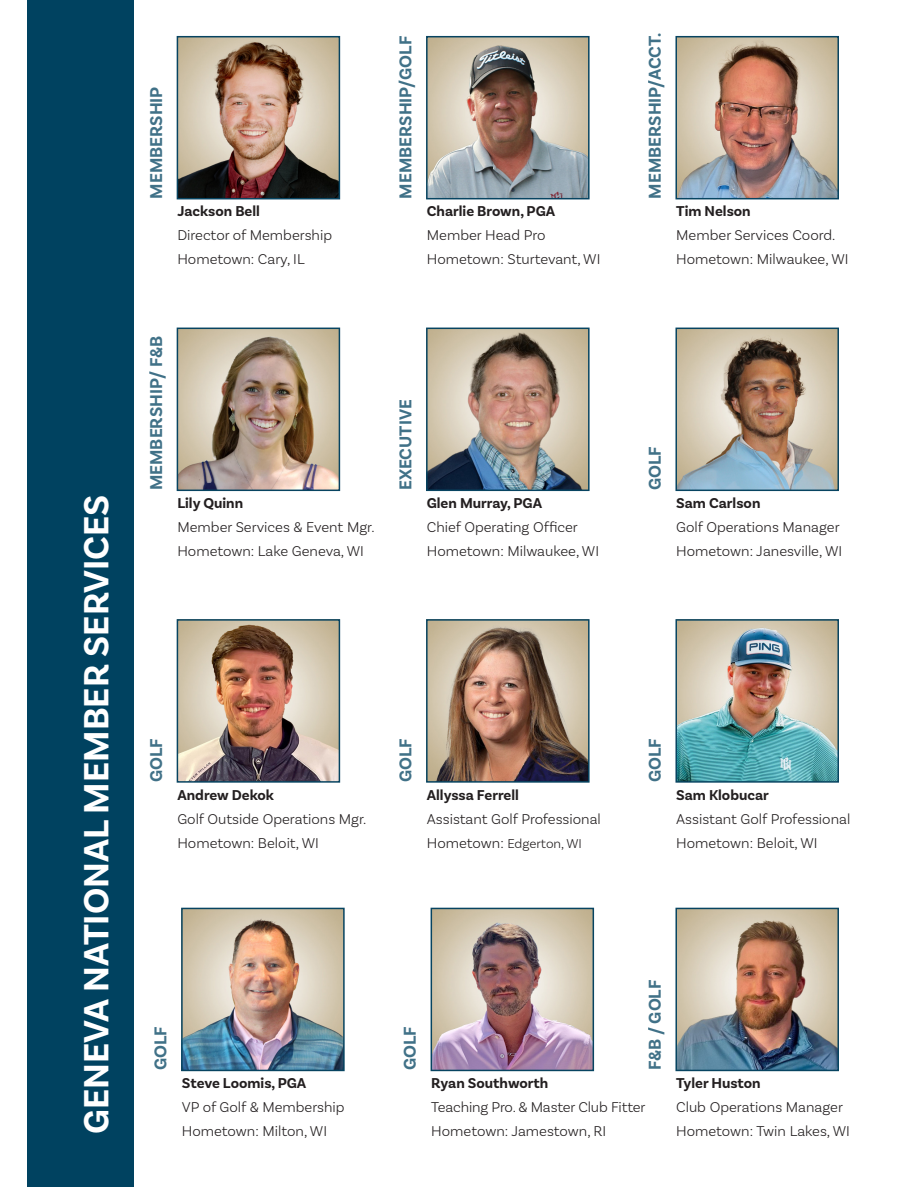
<style>
.page{position:relative;width:918px;height:1188px;background:#fff}
.page>*{position:absolute;margin:0;border:0;box-sizing:border-box;transform-origin:0 0}
.t1{font:700 36.75px "Basic Sans";color:#fff}
.t2{font:700 18px "Basic Sans";color:#004260}
.t3{font:300 15px "Basic Sans";color:#231f20}
.t4{font:700 15px "Basic Sans";color:#231f20}
.t5{font:300 13.5px "Basic Sans";color:#231f20}
.s1{font-size:15px}
</style>
<div class="page">
<div style="left:28px;top:1px;width:106px;height:1186px;background:#004260"></div>
<img style="left:180px;top:39px;width:157px;height:157px">
<div style="left:177px;top:36px;width:163px;height:163px;border:2px solid #074461"></div>
<img style="left:429px;top:39px;width:158px;height:157px">
<div style="left:426px;top:36px;width:164px;height:163px;border:2px solid #074461"></div>
<img style="left:678px;top:331px;width:158px;height:157px">
<div style="left:675px;top:328px;width:164px;height:163px;border:2px solid #074461"></div>
<img style="left:180px;top:622px;width:157px;height:158px">
<div style="left:177px;top:619px;width:163px;height:164px;border:2px solid #074461"></div>
<img style="left:184px;top:911px;width:158px;height:157px">
<div style="left:181px;top:908px;width:164px;height:163px;border:2px solid #074461"></div>
<img style="left:429px;top:622px;width:158px;height:158px">
<div style="left:426px;top:619px;width:164px;height:164px;border:2px solid #074461"></div>
<img style="left:678px;top:622px;width:158px;height:158px">
<div style="left:675px;top:619px;width:164px;height:164px;border:2px solid #074461"></div>
<img style="left:180px;top:331px;width:157px;height:157px">
<div style="left:177px;top:328px;width:163px;height:163px;border:2px solid #074461"></div>
<img style="left:678px;top:39px;width:158px;height:157px">
<div style="left:675px;top:36px;width:164px;height:163px;border:2px solid #074461"></div>
<img style="left:429px;top:331px;width:158px;height:157px">
<div style="left:426px;top:328px;width:164px;height:163px;border:2px solid #074461"></div>
<img style="left:434px;top:911px;width:157px;height:157px">
<div style="left:431px;top:908px;width:163px;height:163px;border:2px solid #074461"></div>
<img style="left:678px;top:911px;width:158px;height:157px">
<div style="left:675px;top:908px;width:164px;height:163px;border:2px solid #074461"></div>
<h1 class="t1" style="left:74px;top:1134px;width:641px;rotate:-90deg">GENEVA NATIONAL MEMBER SERVICES</h1>
<p class="t2" style="left:145px;top:199px;width:114px;rotate:-90deg">MEMBERSHIP</p>
<p class="t4" style="left:177px;top:202px;width:84px">Jackson Bell</p>
<p class="t3" style="left:177px;top:227px;width:156px">Director of Membership</p>
<p class="t3" style="left:177px;top:251px;width:129px">Hometown: Cary, IL</p>
<p class="t2" style="left:395px;top:199px;width:164px;rotate:-90deg">MEMBERSHIP/GOLF</p>
<p class="t4" style="left:427px;top:202px;width:130px">Charlie Brown, PGA</p>
<p class="t3" style="left:427px;top:227px;width:120px">Member Head Pro</p>
<p class="t3" style="left:427px;top:251px;width:175px">Hometown: Sturtevant, WI</p>
<p class="t2" style="left:145px;top:490px;width:156px;rotate:-90deg">MEMBERSHIP/ F&amp;B</p>
<p class="t4" style="left:177px;top:494px;width:67px">Lily Quinn</p>
<p class="t3" style="left:177px;top:518px;width:199px">Member Services &amp; Event Mgr.</p>
<p class="t3" style="left:177px;top:542px;width:188px">Hometown: Lake Geneva, WI</p>
<p class="t2" style="left:395px;top:490px;width:92px;rotate:-90deg">EXECUTIVE</p>
<p class="t4" style="left:427px;top:494px;width:117px">Glen Murray, PGA</p>
<p class="t3" style="left:427px;top:518px;width:153px">Chief Operating Officer</p>
<p class="t3" style="left:427px;top:542px;width:174px">Hometown: Milwaukee, WI</p>
<p class="t2" style="left:644px;top:199px;width:167px;rotate:-90deg">MEMBERSHIP/ACCT.</p>
<p class="t4" style="left:676px;top:202px;width:76px">Tim Nelson</p>
<p class="t3" style="left:676px;top:227px;width:161px">Member Services Coord.</p>
<p class="t3" style="left:676px;top:251px;width:174px">Hometown: Milwaukee, WI</p>
<p class="t2" style="left:644px;top:490px;width:45px;rotate:-90deg">GOLF</p>
<p class="t4" style="left:676px;top:494px;width:86px">Sam Carlson</p>
<p class="t3" style="left:676px;top:518px;width:165px">Golf Operations Manager</p>
<p class="t3" style="left:676px;top:542px;width:167px">Hometown: Janesville, WI</p>
<p class="t2" style="left:145px;top:782px;width:45px;rotate:-90deg">GOLF</p>
<p class="t4" style="left:177px;top:786px;width:98px">Andrew Dekok</p>
<p class="t3" style="left:177px;top:810px;width:191px">Golf Outside Operations Mgr.</p>
<p class="t3" style="left:177px;top:834px;width:143px">Hometown: Beloit, WI</p>
<p class="t2" style="left:395px;top:782px;width:45px;rotate:-90deg">GOLF</p>
<p class="t4" style="left:427px;top:786px;width:94px">Allyssa Ferrell</p>
<p class="t3" style="left:427px;top:810px;width:176px">Assistant Golf Professional</p>
<p class="t5" style="left:427px;top:835px;width:157px"><span class="s1">Hometown:</span> Edgerton, WI</p>
<p class="t2" style="left:644px;top:782px;width:45px;rotate:-90deg">GOLF</p>
<p class="t4" style="left:676px;top:786px;width:94px">Sam Klobucar</p>
<p class="t3" style="left:676px;top:810px;width:176px">Assistant Golf Professional</p>
<p class="t3" style="left:676px;top:834px;width:143px">Hometown: Beloit, WI</p>
<p class="t2" style="left:150px;top:1070px;width:45px;rotate:-90deg">GOLF</p>
<p class="t4" style="left:182px;top:1074px;width:126px">Steve Loomis, PGA</p>
<p class="t3" style="left:182px;top:1098px;width:164px">VP of Golf &amp; Membership</p>
<p class="t3" style="left:182px;top:1122px;width:147px">Hometown: Milton, WI</p>
<p class="t2" style="left:399px;top:1070px;width:45px;rotate:-90deg">GOLF</p>
<p class="t2" style="left:644px;top:1070px;width:92px;rotate:-90deg">F&amp;B / GOLF</p>
<p class="t4" style="left:431px;top:1074px;width:119px">Ryan Southworth</p>
<p class="t3" style="left:431px;top:1098px;width:216px">Teaching Pro. &amp; Master Club Fitter</p>
<p class="t3" style="left:431px;top:1122px;width:176px">Hometown: Jamestown, RI</p>
<p class="t4" style="left:676px;top:1074px;width:86px">Tyler Huston</p>
<p class="t3" style="left:676px;top:1098px;width:168px">Club Operations Manager</p>
<p class="t3" style="left:676px;top:1122px;width:175px">Hometown: Twin Lakes, WI</p>
</div>
